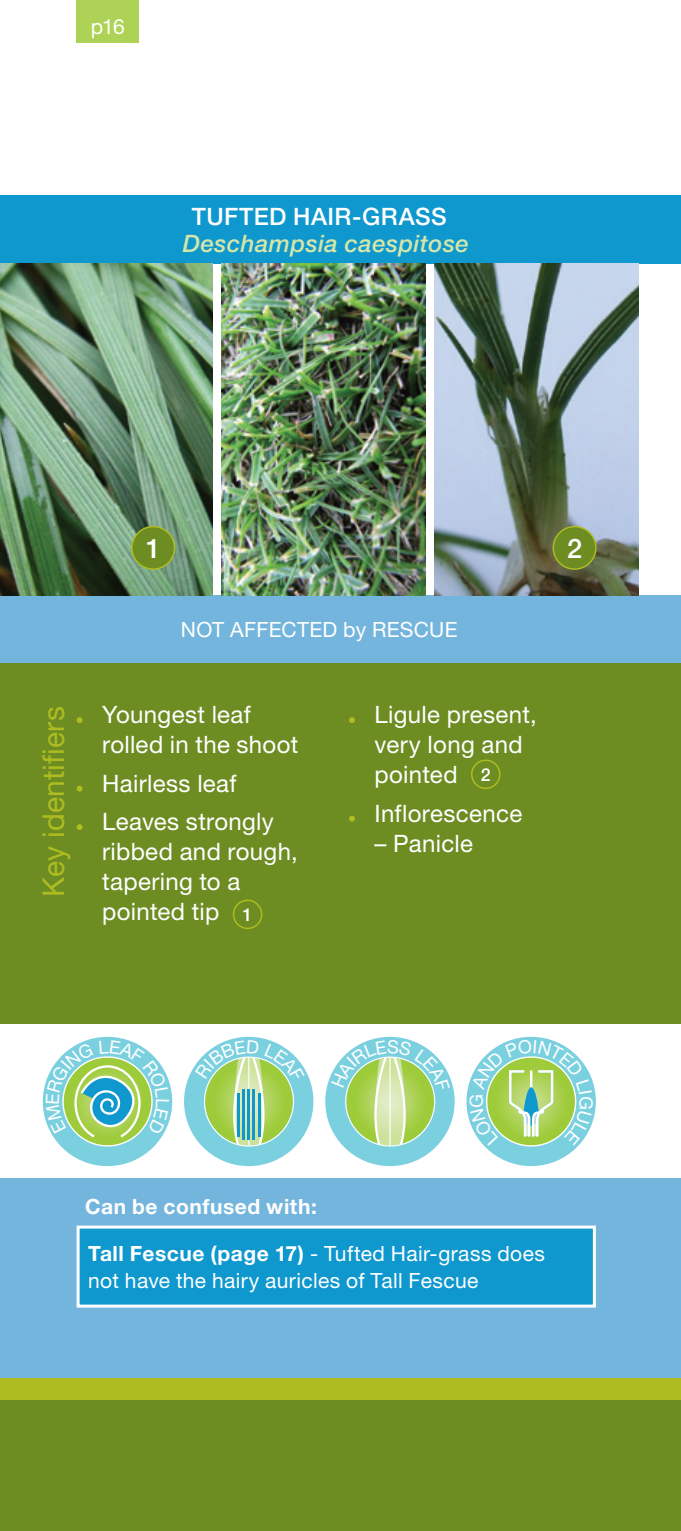
<style>
.page{position:relative;width:681px;height:1531px;background:#fff}
.page>*{position:absolute;margin:0;border:0;box-sizing:border-box;transform-origin:0 0}
.t1{font:30px "Helvetica Neue LT Std";letter-spacing:.005em;color:#aebc21}
.t2{font:500 27px "Helvetica Neue LT Std";color:#fff}
.t3{font:24px/30px "Helvetica Neue LT Std";letter-spacing:.015em;color:#fff}
.t4{font:italic 500 24px "Helvetica Neue LT Std";letter-spacing:.02em;color:#d4e6a9}
.t5{font:500 24px "Helvetica Neue LT Std";letter-spacing:.03em;color:#fff}
.t6{font:21px/27px "Helvetica Neue LT Std";letter-spacing:.015em;color:#fff}
.t7{font:700 21px "Helvetica Neue LT Std";letter-spacing:.025em;color:#fff}
.s1{font-weight:500;font-size:17.7px}
.s2{font-weight:700}
</style>
<div class="page">
<div style="left:0;top:1400px;width:680px;height:131px;background:#6d8d23"></div>
<div style="left:0;top:1378px;width:680px;height:22px;background:#aebc21"></div>
<div style="left:77px;top:0;width:62px;height:43px;background:#add255"></div>
<hr style="left:680px;top:1400px;width:1px;height:131px;background:#6d8d23">
<div style="left:0;top:196px;width:680px;height:68px;background:#0f98ce"></div>
<div style="left:0;top:595px;width:680px;height:68px;background:#74b5dd"></div>
<img style="left:434px;top:264px;width:204px;height:331px">
<img style="left:221px;top:264px;width:204px;height:331px">
<img style="left:0;top:264px;width:213px;height:331px">
<div style="left:132px;top:526px;width:42px;height:43px;background:#6d8d23;border-radius:50%"></div>
<div style="left:131px;top:526px;width:44px;height:44px;border:2px solid #aebc21;border-radius:50%"></div>
<div style="left:0;top:663px;width:680px;height:562px;background:#6d8d23"></div>
<svg style="left:77px;top:717px;width:5px;height:6px"></svg>
<svg style="left:77px;top:786px;width:5px;height:5px"></svg>
<svg style="left:77px;top:824px;width:5px;height:6px"></svg>
<div style="left:233px;top:899px;width:29px;height:30px;border:2px solid #aebc21;border-radius:50%"></div>
<svg style="left:349px;top:717px;width:6px;height:6px"></svg>
<div style="left:471px;top:759px;width:29px;height:30px;border:2px solid #aebc21;border-radius:50%"></div>
<svg style="left:349px;top:816px;width:6px;height:5px"></svg>
<div style="left:553px;top:526px;width:42px;height:43px;background:#6d8d23;border-radius:50%"></div>
<div style="left:552px;top:526px;width:44px;height:44px;border:2px solid #aebc21;border-radius:50%"></div>
<div style="left:0;top:1131px;width:680px;height:247px;background:#74b5dd"></div>
<div style="left:78px;top:1227px;width:516px;height:79px;background:#0f98ce"></div>
<div style="left:77px;top:1225px;width:518px;height:82px;border:3px solid #fff"></div>
<div style="left:0;top:1025px;width:680px;height:153px;background:#fff"></div>
<div style="left:43px;top:1037px;width:129px;height:129px;background:#7bd0e0;border-radius:50%"></div>
<svg style="left:63px;top:1057px;width:89px;height:89px"></svg>
<div style="left:184px;top:1037px;width:129px;height:129px;background:#7bd0e0;border-radius:50%"></div>
<div style="left:466px;top:1037px;width:129px;height:129px;background:#7bd0e0;border-radius:50%"></div>
<div style="left:325px;top:1037px;width:129px;height:129px;background:#7bd0e0;border-radius:50%"></div>
<svg style="left:46px;top:1040px;width:123px;height:99px"></svg>
<svg style="left:195px;top:1040px;width:109px;height:106px"></svg>
<svg style="left:469px;top:1039px;width:123px;height:107px"></svg>
<svg style="left:331px;top:1039px;width:118px;height:107px"></svg>
<p class="t6" style="left:91px;top:12px;width:36px">p16</p>
<p class="t5" style="left:191px;top:202px;width:31px">TUFT</p>
<p class="t5" style="left:254px;top:202px;width:162px">ED HAI R-GRASS</p>
<p class="t4" style="left:183px;top:229px;width:287px">Deschampsia caespitose</p>
<p class="t2" style="left:146px;top:532px;width:17px">1</p>
<p class="t6" style="left:181px;top:616px;width:278px">NOT AFFECTED by RESCUE</p>
<p class="t1" style="left:35px;top:897px;width:192px;rotate:-90deg">Key identifiers</p>
<p class="t3" style="left:102px;top:699px;width:197px">Youngest leaf rolled in the shoot</p>
<p class="t3" style="left:102px;top:763px;width:173px;line-height:38.4px">Hairless leaf<br>Leaves strongly</p>
<p class="t3" style="left:102px;top:836px;width:197px">ribbed and rough, tapering to a pointed tip <span class="s1">1</span></p>
<p class="t3" style="left:374px;top:699px;width:164px">Ligule present, very long and pointed <span class="s1">2</span></p>
<p class="t3" style="left:374px;top:798px;width:149px">Inflorescence</p>
<p class="t3" style="left:374px;top:828px;width:100px">– Panicle</p>
<p class="t2" style="left:567px;top:532px;width:17px">2</p>
<p class="t7" style="left:85px;top:1194px;width:233px">Can be confused with:</p>
<p class="t6" style="left:88px;top:1239px;width:458px"><span class="s2">Tall Fescue (page 17)</span> - Tufted Hair-grass does not have the hairy auricles of Tall Fescue</p>
</div>
